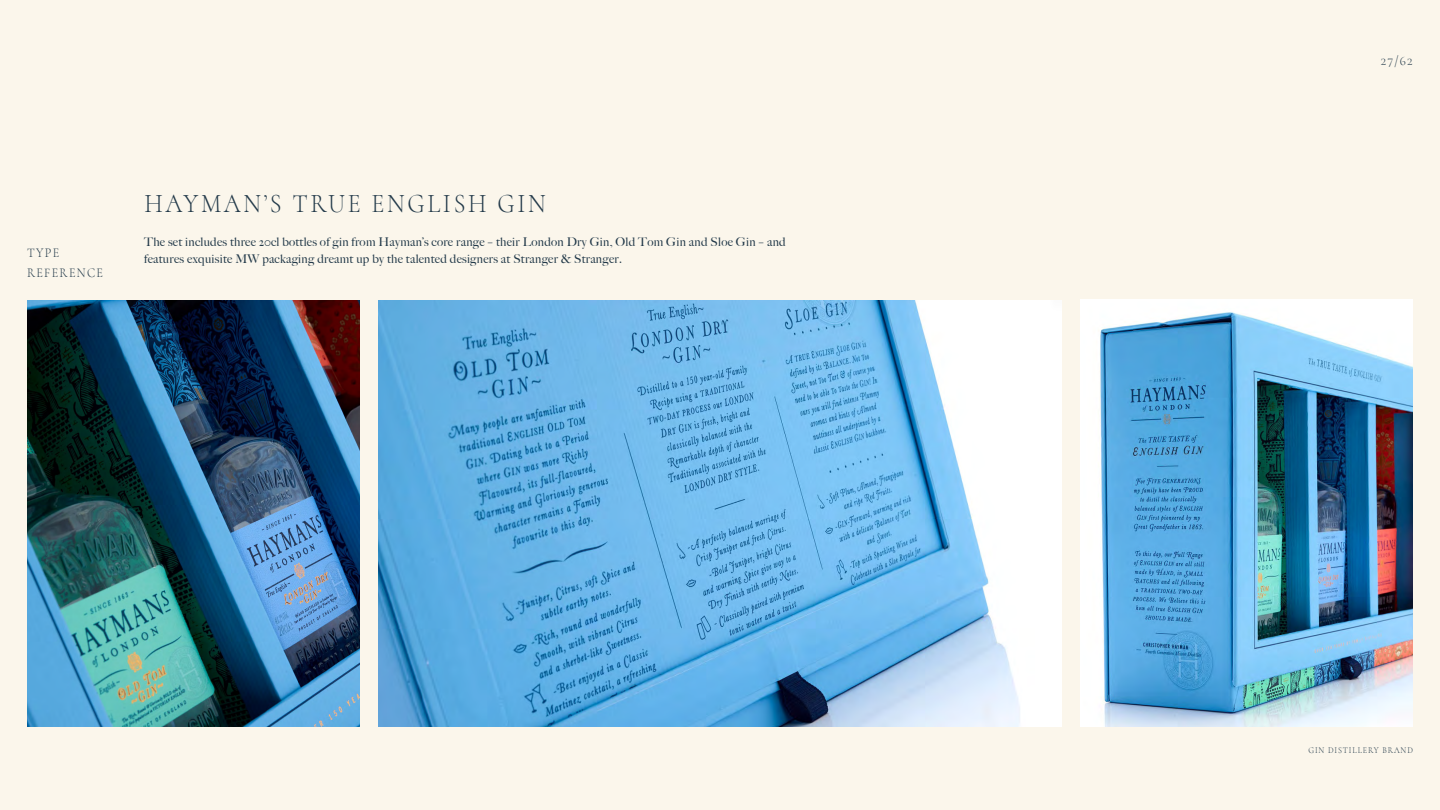
<style>
.page{position:relative;width:1440px;height:810px;background:#fbf6eb}
.page>*{position:absolute;margin:0;border:0;box-sizing:border-box;transform-origin:0 0}
.t1{font:300 27px "Cormorant Unicase";letter-spacing:.11em;color:#223949;scale:.9 1}
.t2{font:300 13.5px "Cormorant Unicase";letter-spacing:.11em;color:#223949;scale:.9 1}
.t3{font:500 12px/16.5px "Big Caslon";letter-spacing:.02em;color:#223949}
.t4{font:300 9px "Cormorant Unicase";letter-spacing:.11em;color:#223949;scale:.9 1}
</style>
<div class="page">
<img style="left:27px;top:300px;width:333px;height:427px">
<img style="left:1080px;top:300px;width:333px;height:427px">
<img style="left:378px;top:300px;width:684px;height:427px">
<p class="t2" style="left:27px;top:244px;width:37px">TYPE</p>
<p class="t2" style="left:27px;top:265px;width:86px">REFERENCE</p>
<h1 class="t1" style="left:144px;top:187px;width:447px">HAYMAN’S TRUE ENGLISH GIN</h1>
<p class="t3" style="left:144px;top:233px;width:643px">The set includes three 20cl bottles of gin from Hayman’s core range – their London Dry Gin, Old Tom Gin and Sloe Gin – and features exquisite MW packaging dreamt up by the talented designers at Stranger &amp; Stranger.</p>
<p class="t2" style="left:1381px;top:53px;width:37px">27/62</p>
<p class="t4" style="left:1308px;top:744px;width:118px">GIN DISTILLERY BRAND</p>
</div>
